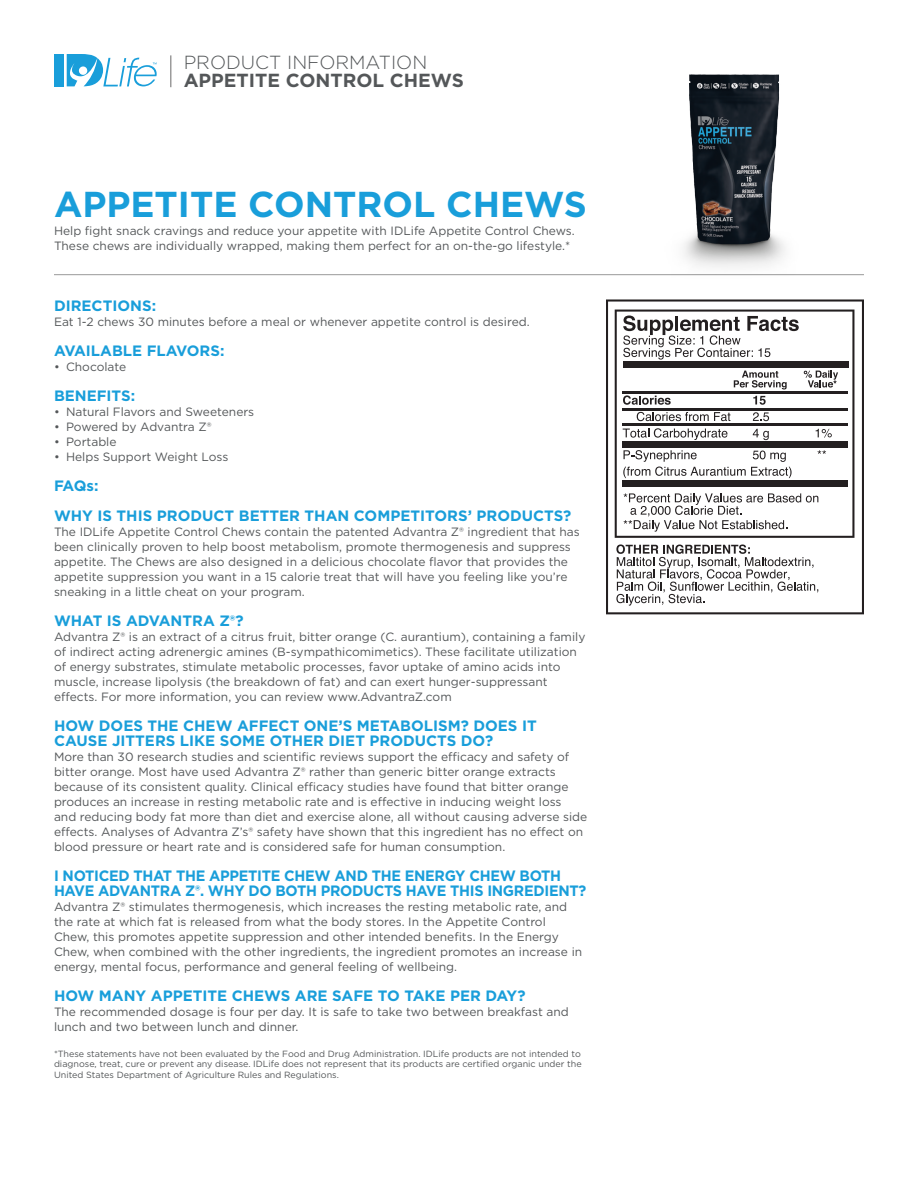
<style>
.page{position:relative;width:918px;height:1188px;background:#fff}
.page>*{position:absolute;margin:0;border:0;box-sizing:border-box;transform-origin:0 0}
.t1{font:700 36px "Gotham";color:#199eda}
.t2{font:700 18.9px "Gotham";color:#545759}
.t3{font:300 18.9px "Gotham";color:#545759}
.t4{font:700 15px/30px "Gotham";color:#199eda}
.t5{font:700 15px/15px "Gotham";letter-spacing:-.02em;color:#199eda;scale:.96 1}
.t6{font:12px/15px "Gotham";color:#545759}
.t7{font:9px/10.5px "Gotham";color:#545759;text-align:justify}
</style>
<div class="page">
<div style="left:54px;top:54px;width:10px;height:32px;background:#199eda"></div>
<svg style="left:67px;top:54px;width:90px;height:32px"></svg>
<hr style="left:170px;top:55px;width:1px;height:32px;background:#9a9999">
<hr style="left:54px;top:274px;width:810px;height:1px;background:#9a9999">
<svg style="left:606px;top:299px;width:258px;height:315px"></svg>
<svg style="left:615px;top:310px;width:239px;height:228px"></svg>
<svg style="left:616px;top:544px;width:202px;height:62px"></svg>
<svg style="left:623px;top:316px;width:176px;height:44px"></svg>
<svg style="left:734px;top:371px;width:53px;height:18px"></svg>
<svg style="left:804px;top:371px;width:34px;height:17px"></svg>
<img style="left:637px;top:74px;width:193px;height:202px">
<h2 class="t3" style="left:184px;top:51px;width:245px">PRODUCT INFORMATION</h2>
<h2 class="t2" style="left:184px;top:68px;width:282px">APPETITE CONTROL CHEWS</h2>
<h1 class="t1" style="left:54px;top:180px;width:535px">APPETITE CONTROL CHEWS</h1>
<p class="t6" style="left:54px;top:223px;width:522px">Help fight snack cravings and reduce your appetite with IDLife Appetite Control Chews.<br>These chews are individually wrapped, making them perfect for an on-the-go lifestyle.*</p>
<p class="t4" style="left:54px;top:291px;width:104px">DIRECTIONS:</p>
<p class="t6" style="left:54px;top:314px;width:477px">Eat 1-2 chews 30 minutes before a meal or whenever appetite control is desired.</p>
<p class="t4" style="left:54px;top:336px;width:172px">AVAILABLE FLAVORS:</p>
<p class="t6" style="left:54px;top:359px;width:74px">• Chocolate</p>
<p class="t4" style="left:54px;top:381px;width:83px">BENEFITS:</p>
<p class="t6" style="left:54px;top:404px;width:202px">• Natural Flavors and Sweeteners</p>
<p class="t6" style="left:54px;top:419px;width:159px">• Powered by Advantra Z®</p>
<p class="t6" style="left:54px;top:434px;width:64px">• Portable</p>
<p class="t6" style="left:54px;top:449px;width:176px">• Helps Support Weight Loss</p>
<p class="t4" style="left:54px;top:471px;width:519px">FAQs:<br>WHY IS THIS PRODUCT BETTER THAN COMPETITORS’ PRODUCTS?</p>
<p class="t6" style="left:54px;top:524px;width:527px">The IDLife Appetite Control Chews contain the patented Advantra Z® ingredient that has been clinically proven to help boost metabolism, promote thermogenesis and suppress appetite. The Chews are also designed in a delicious chocolate flavor that provides the appetite suppression you want in a 15 calorie treat that will have you feeling like you’re sneaking in a little cheat on your program.</p>
<p class="t4" style="left:54px;top:606px;width:191px">WHAT IS ADVANTRA Z®?</p>
<p class="t6" style="left:54px;top:629px;width:533px">Advantra Z® is an extract of a citrus fruit, bitter orange (C. aurantium), containing a family of indirect acting adrenergic amines (B-sympathicomimetics). These facilitate utilization of energy substrates, stimulate metabolic processes, favor uptake of amino acids into muscle, increase lipolysis (the breakdown of fat) and can exert hunger-suppressant effects. For more information, you can review www.AdvantraZ.com</p>
<p class="t4" style="left:54px;top:719px;width:484px;line-height:15px">HOW DOES THE CHEW AFFECT ONE’S METABOLISM? DOES IT<br>CAUSE JITTERS LIKE SOME OTHER DIET PRODUCTS DO?</p>
<p class="t6" style="left:54px;top:749px;width:535px">More than 30 research studies and scientific reviews support the efficacy and safety of bitter orange. Most have used Advantra Z® rather than generic bitter orange extracts because of its consistent quality. Clinical efficacy studies have found that bitter orange produces an increase in resting metabolic rate and is effective in inducing weight loss<br>and reducing body fat more than diet and exercise alone, all without causing adverse side effects. Analyses of Advantra Z’s® safety have shown that this ingredient has no effect on blood pressure or heart rate and is considered safe for human consumption.</p>
<p class="t5" style="left:54px;top:869px;width:556px">I NOTICED THAT THE APPETITE CHEW AND THE ENERGY CHEW BOTH<br>HAVE ADVANTRA Z®. WHY DO BOTH PRODUCTS HAVE THIS INGREDIENT?</p>
<p class="t6" style="left:54px;top:899px;width:530px">Advantra Z® stimulates thermogenesis, which increases the resting metabolic rate, and the rate at which fat is released from what the body stores. In the Appetite Control Chew, this promotes appetite suppression and other intended benefits. In the Energy Chew, when combined with the other ingredients, the ingredient promotes an increase in energy, mental focus, performance and general feeling of wellbeing.</p>
<p class="t4" style="left:54px;top:981px;width:473px">HOW MANY APPETITE CHEWS ARE SAFE TO TAKE PER DAY?</p>
<p class="t6" style="left:54px;top:1004px;width:516px">The recommended dosage is four per day. It is safe to take two between breakfast and lunch and two between lunch and dinner.</p>
<p class="t7" style="left:54px;top:1048px;width:529px">*These statements have not been evaluated by the Food and Drug Administration. IDLife products are not intended to diagnose, treat, cure or prevent any disease. IDLife does not represent that its products are certified organic under the United States Department of Agriculture Rules and Regulations.</p>
</div>
